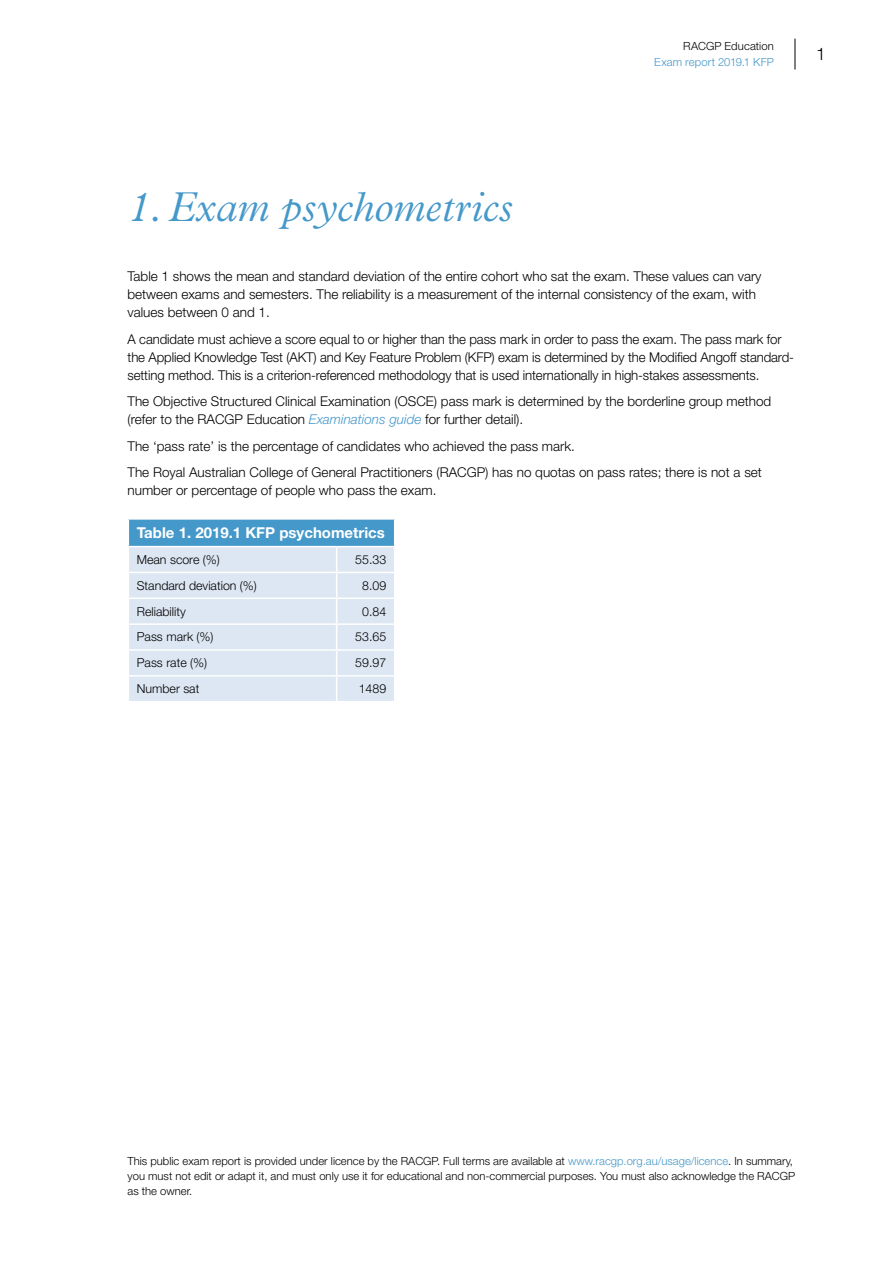
<style>
.page{position:relative;width:893px;height:1263px;background:#fff}
.page>*{position:absolute;margin:0;border:0;box-sizing:border-box;transform-origin:0 0}
.t1{font:italic 300 42px "Plantin MT Std";color:#4598ca}
.t2{font:300 17.25px "Helvetica Neue LT Std";color:#000}
.t3{font:700 15px "Helvetica Neue LT Std";color:#fff}
.t4{font:300 13.5px/18px "Helvetica Neue LT Std";color:#000}
.t5{font:300 12.3px "Helvetica Neue LT Std";color:#000}
.t6{font:300 11.25px/15px "Helvetica Neue LT Std";color:#000}
.t7{font:300 11.25px "Helvetica Neue LT Std";letter-spacing:.01em;color:#4598ca}
.s1{font-style:italic;color:#4598ca}
.s2{color:#4598ca}
</style>
<div class="page">
<hr style="left:795px;top:39px;width:1px;height:31px;background:#000">
<svg style="left:128px;top:520px;width:267px;height:181px;background:#c9dded"></svg>
<hr style="left:128px;top:546px;width:209px;height:1px;background:#fff">
<hr style="left:337px;top:546px;width:58px;height:1px;background:#fff">
<p class="t6" style="left:683px;top:38px;width:92px">RACGP Education</p>
<p class="t7" style="left:654px;top:55px;width:121px">Exam report 2019.1 KFP</p>
<p class="t2" style="left:816px;top:43px;width:11px">1</p>
<h1 class="t1" style="left:128px;top:183px;width:387px">1. Exam psychometrics</h1>
<p class="t4" style="left:128px;top:267px;width:635px">Table 1 shows the mean and standard deviation of the entire cohort who sat the exam. These values can vary between exams and semesters. The reliability is a measurement of the internal consistency of the exam, with values between 0 and 1.</p>
<p class="t4" style="left:128px;top:329px;width:668px">A candidate must achieve a score equal to or higher than the pass mark in order to pass the exam. The pass mark for the Applied Knowledge Test (AKT) and Key Feature Problem (KFP) exam is determined by the Modified Angoff standard&shy;setting method. This is a criterion-referenced methodology that is used internationally in high-stakes assessments.</p>
<p class="t4" style="left:128px;top:392px;width:645px">The Objective Structured Clinical Examination (OSCE) pass mark is determined by the borderline group method (refer to the RACGP Education <span class="s1">Examinations guide</span> for further detail).</p>
<p class="t4" style="left:128px;top:432px;width:636px;line-height:26.5px">The ‘pass rate’ is the percentage of candidates who achieved the pass mark.<br>The Royal Australian College of General Practitioners (RACGP) has no quotas on pass rates; there is not a set</p>
<p class="t4" style="left:128px;top:481px;width:310px">number or percentage of people who pass the exam.</p>
<p class="t3" style="left:137px;top:523px;width:250px">Table 1. 2019.1 KFP psychometrics</p>
<p class="t5" style="left:137px;top:552px;width:84px">Mean score (%)</p>
<p class="t5" style="left:355px;top:552px;width:32px">55.33</p>
<p class="t5" style="left:137px;top:578px;width:122px">Standard deviation (%)</p>
<p class="t5" style="left:362px;top:578px;width:26px">8.09</p>
<p class="t5" style="left:137px;top:604px;width:51px">Reliability</p>
<p class="t5" style="left:362px;top:604px;width:26px">0.84</p>
<p class="t5" style="left:137px;top:630px;width:78px">Pass mark (%)</p>
<p class="t5" style="left:355px;top:630px;width:32px">53.65</p>
<p class="t5" style="left:137px;top:655px;width:72px">Pass rate (%)</p>
<p class="t5" style="left:355px;top:655px;width:32px">59.97</p>
<p class="t5" style="left:137px;top:681px;width:64px">Number sat</p>
<p class="t5" style="left:359px;top:681px;width:29px">1489</p>
<p class="t6" style="left:128px;top:1153px;width:669px">This public exam report is provided under licence by the RACGP. Full terms are available at <span class="s2">www.racgp.org.au/usage/licence</span>. In summary, you must not edit or adapt it, and must only use it for educational and non-commercial purposes. You must also acknowledge the RACGP as the owner.</p>
</div>
